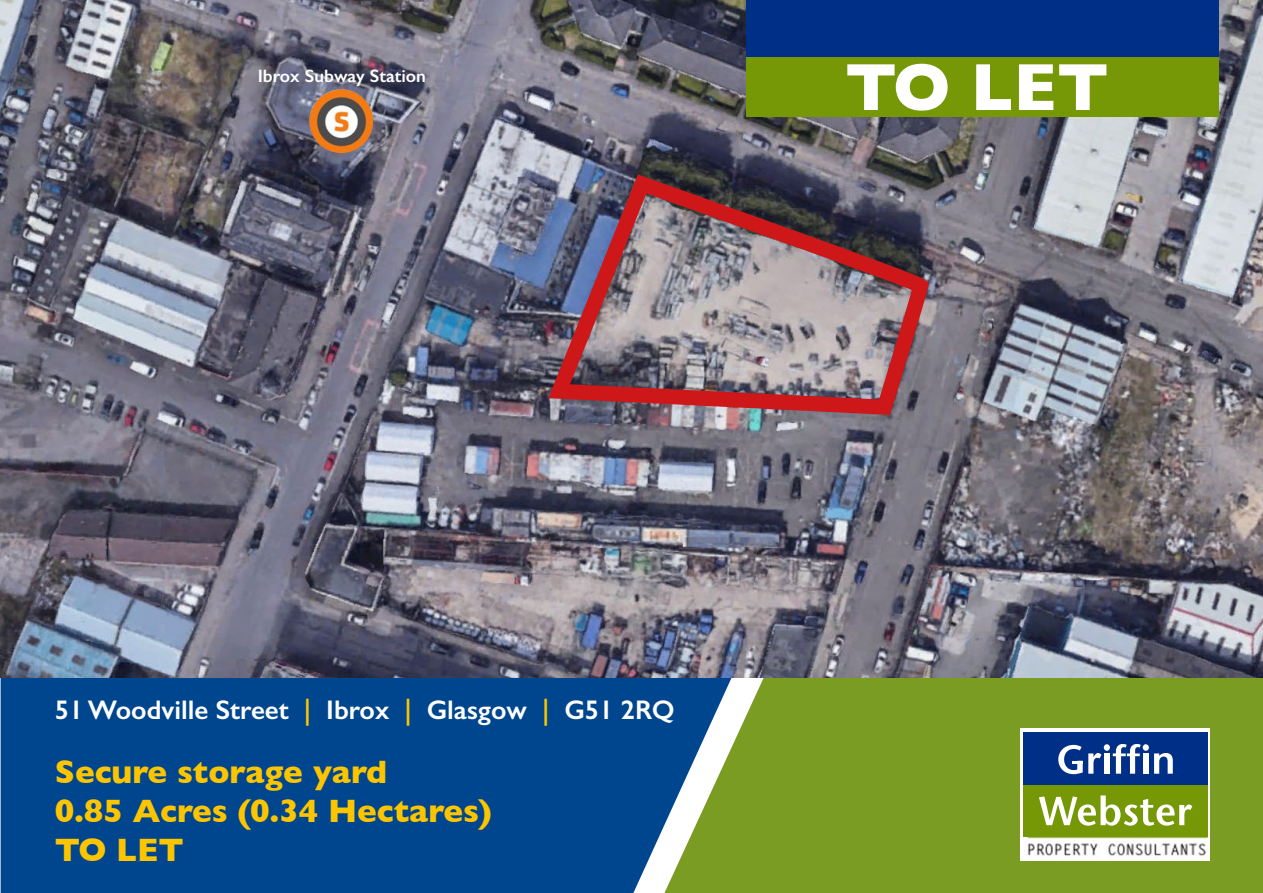
<style>
.page{position:relative;width:1263px;height:893px;background:#fff}
.page>*{position:absolute;margin:0;border:0;box-sizing:border-box;transform-origin:0 0}
.t1{font:700 33px/39px "Gill Sans";color:#fdc500}
.t2{font:600 27px "Gill Sans";color:#fff}
.t3{font:600 18px "Gill Sans";color:#fff}
.s1{color:#fdc500}
</style>
<div class="page">
<div style="left:1px;top:677px;width:663px;height:216px;background:#00468e"></div>
<svg style="left:664px;top:677px;width:599px;height:216px;background:#7b9d33"></svg>
<img style="left:0;top:0;width:1263px;height:677px">
<div style="left:746px;top:0;width:472px;height:57px;background:#002f87"></div>
<div style="left:746px;top:57px;width:472px;height:60px;background:#769807"></div>
<svg style="left:847px;top:64px;width:259px;height:47px"></svg>
<div style="left:1021px;top:728px;width:189px;height:133px;background:#fff"></div>
<div style="left:1024px;top:732px;width:184px;height:53px;background:#002f87"></div>
<div style="left:1024px;top:785px;width:184px;height:53px;background:#769807"></div>
<svg style="left:1039px;top:795px;width:153px;height:31px"></svg>
<div style="left:1104px;top:744px;width:6px;height:7px;background:#fff;border-radius:50%"></div>
<div style="left:1104px;top:753px;width:5px;height:21px;background:#fff"></div>
<svg style="left:1113px;top:744px;width:28px;height:30px"></svg>
<div style="left:1143px;top:744px;width:6px;height:7px;background:#fff;border-radius:50%"></div>
<div style="left:1143px;top:753px;width:5px;height:21px;background:#fff"></div>
<svg style="left:1154px;top:753px;width:19px;height:21px"></svg>
<svg style="left:1058px;top:745px;width:43px;height:29px"></svg>
<img style="left:1027px;top:838px;width:181px;height:20px">
<img style="left:537px;top:164px;width:399px;height:259px">
<img style="left:309px;top:89px;width:64px;height:64px;border-radius:32px">
<p class="t3" style="left:258px;top:65px;width:170px">Ibrox Subway Station</p>
<p class="t2" style="left:55px;top:693px;width:621px">51 Woodville Street <span class="s1">|</span> Ibrox <span class="s1">|</span> Glasgow <span class="s1">|</span> G51 2RQ</p>
<p class="t1" style="left:55px;top:752px;width:438px">Secure storage yard<br>0.85 Acres (0.34 Hectares)<br>TO LET</p>
</div>
